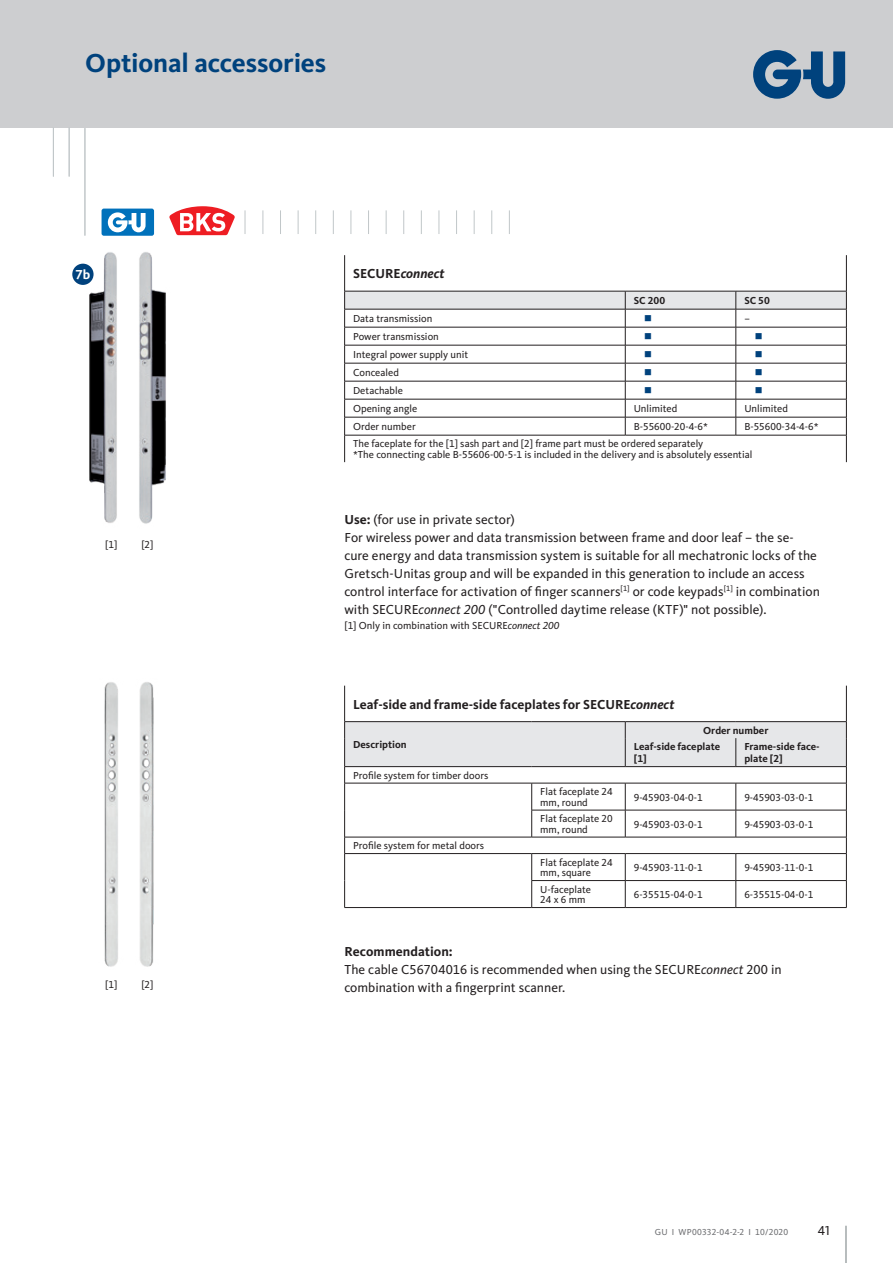
<style>
.page{position:relative;width:893px;height:1263px;background:#fff}
.page>*{position:absolute;margin:0;border:0;box-sizing:border-box;transform-origin:0 0}
._01_Überschrift{font:700 27px "Kievit Pro";letter-spacing:-.005em;color:#00427d}
._05_Fließtext{font:13.5px/18px "Kievit Pro";color:#231f20}
._09_Tabellenüberschr{font:700 13.5px "Kievit Pro";color:#231f20}
._09_Tabellenüberschr-2{font:italic 700 13.5px "Kievit Pro";color:#231f20}
._15_HL_Box{font:700 13.5px "Kievit Pro";color:#fff}
._11_Tabellenkörper{font:10.5px/10.5px "Kievit Pro";color:#231f20}
._10_Tabellenkopf{font:700 10.5px/12px "Kievit Pro";color:#231f20}
._12c_Tabelle_Bullet{font:10.5px "Wingdings";color:#00427d}
.t1{font:9px "Kievit Pro";letter-spacing:.015em;color:#6c6d70}
.s1{font-style:normal}
.s2{font-weight:700}
.s3{font-style:italic}
</style>
<div class="page">
<div style="left:0;top:0;width:893px;height:128px;background:#cdced0"></div>
<svg style="left:753px;top:50px;width:92px;height:49px"></svg>
<hr style="left:846px;top:1226px;width:1px;height:37px;background:#727c7e">
<hr style="left:85px;top:128px;width:1px;height:108px;background:#c1c7c9">
<hr style="left:69px;top:128px;width:1px;height:49px;background:#c1c7c9">
<hr style="left:53px;top:128px;width:1px;height:49px;background:#c1c7c9">
<svg style="left:298px;top:210px;width:1px;height:24px"></svg>
<svg style="left:315px;top:210px;width:1px;height:24px"></svg>
<svg style="left:333px;top:210px;width:1px;height:24px"></svg>
<svg style="left:351px;top:210px;width:1px;height:24px"></svg>
<svg style="left:368px;top:210px;width:1px;height:24px"></svg>
<svg style="left:386px;top:210px;width:1px;height:24px"></svg>
<svg style="left:403px;top:210px;width:1px;height:24px"></svg>
<svg style="left:421px;top:210px;width:1px;height:24px"></svg>
<svg style="left:439px;top:210px;width:1px;height:24px"></svg>
<svg style="left:456px;top:210px;width:1px;height:24px"></svg>
<svg style="left:474px;top:210px;width:1px;height:24px"></svg>
<svg style="left:491px;top:210px;width:1px;height:24px"></svg>
<svg style="left:509px;top:210px;width:1px;height:24px"></svg>
<div style="left:102px;top:209px;width:52px;height:27px;background:#0071bb;border-radius:2px"></div>
<svg style="left:109px;top:212px;width:37px;height:5px"></svg>
<svg style="left:169px;top:206px;width:66px;height:11px"></svg>
<hr style="left:846px;top:255px;width:1px;height:36px;background:#231f20">
<hr style="left:344px;top:255px;width:1px;height:36px;background:#231f20">
<svg style="left:344px;top:291px;width:503px;height:171px"></svg>
<hr style="left:846px;top:686px;width:1px;height:35px;background:#231f20">
<hr style="left:344px;top:686px;width:1px;height:35px;background:#231f20">
<hr style="left:344px;top:721px;width:188px;height:1px;background:#231f20">
<hr style="left:532px;top:721px;width:93px;height:1px;background:#231f20">
<hr style="left:625px;top:721px;width:111px;height:1px;background:#231f20">
<hr style="left:736px;top:721px;width:111px;height:1px;background:#231f20">
<hr style="left:344px;top:907px;width:188px;height:1px;background:#231f20">
<hr style="left:532px;top:907px;width:93px;height:1px;background:#231f20">
<svg style="left:344px;top:722px;width:503px;height:185px"></svg>
<hr style="left:625px;top:907px;width:111px;height:1px;background:#231f20">
<hr style="left:736px;top:907px;width:111px;height:1px;background:#231f20">
<img style="left:104px;top:682px;width:50px;height:285px">
<img style="left:72px;top:217px;width:209px;height:307px">
<p class="_01_Überschrift" style="left:85px;top:46px;width:243px">Optional accessories</p>
<p class="_15_HL_Box" style="left:75px;top:266px;width:16px">7b</p>
<p class="_11_Tabellenkörper" style="left:105px;top:539px;width:14px">[1]</p>
<p class="_11_Tabellenkörper" style="left:141px;top:539px;width:14px">[2]</p>
<p class="_11_Tabellenkörper" style="left:105px;top:979px;width:14px">[1]</p>
<p class="_11_Tabellenkörper" style="left:141px;top:979px;width:14px">[2]</p>
<p class="_09_Tabellenüberschr-2" style="left:353px;top:266px;width:93px"><span class="s1">SECURE</span>connect</p>
<p class="_10_Tabellenkopf" style="left:634px;top:295px;width:33px">SC 200</p>
<p class="_10_Tabellenkopf" style="left:744px;top:295px;width:27px">SC 50</p>
<p class="_11_Tabellenkörper" style="left:353px;top:313px;width:81px">Data transmission</p>
<p class="_12c_Tabelle_Bullet" style="left:644px;top:313px;width:8px">■</p>
<p class="_11_Tabellenkörper" style="left:744px;top:313px;width:7px">–</p>
<p class="_11_Tabellenkörper" style="left:353px;top:331px;width:87px">Power transmission</p>
<p class="_12c_Tabelle_Bullet" style="left:644px;top:331px;width:8px">■</p>
<p class="_12c_Tabelle_Bullet" style="left:755px;top:331px;width:8px">■</p>
<p class="_11_Tabellenkörper" style="left:353px;top:349px;width:117px">Integral power supply unit</p>
<p class="_12c_Tabelle_Bullet" style="left:644px;top:349px;width:8px">■</p>
<p class="_12c_Tabelle_Bullet" style="left:755px;top:349px;width:8px">■</p>
<p class="_11_Tabellenkörper" style="left:353px;top:367px;width:47px">Concealed</p>
<p class="_12c_Tabelle_Bullet" style="left:644px;top:367px;width:8px">■</p>
<p class="_12c_Tabelle_Bullet" style="left:755px;top:367px;width:8px">■</p>
<p class="_11_Tabellenkörper" style="left:353px;top:385px;width:51px">Detachable</p>
<p class="_12c_Tabelle_Bullet" style="left:644px;top:385px;width:8px">■</p>
<p class="_12c_Tabelle_Bullet" style="left:755px;top:385px;width:8px">■</p>
<p class="_11_Tabellenkörper" style="left:353px;top:403px;width:66px">Opening angle</p>
<p class="_11_Tabellenkörper" style="left:634px;top:403px;width:45px">Unlimited</p>
<p class="_11_Tabellenkörper" style="left:744px;top:403px;width:45px">Unlimited</p>
<p class="_11_Tabellenkörper" style="left:353px;top:421px;width:64px">Order number</p>
<p class="_11_Tabellenkörper" style="left:634px;top:421px;width:76px">B-55600-20-4-6*</p>
<p class="_11_Tabellenkörper" style="left:744px;top:421px;width:76px">B-55600-34-4-6*</p>
<p class="_11_Tabellenkörper" style="left:353px;top:439px;width:352px">The faceplate for the [1] sash part and [2] frame part must be ordered separately</p>
<p class="_11_Tabellenkörper" style="left:353px;top:449px;width:401px">*The connecting cable B-55606-00-5-1 is included in the delivery and is absolutely essential</p>
<p class="_05_Fließtext" style="left:344px;top:510px;width:477px"><span class="s2">Use:</span> (for use in private sector)<br>For wireless power and data transmission between frame and door leaf – the se&shy;cure energy and data transmission system is suitable for all mechatronic locks of the Gretsch-Unitas group and will be expanded in this generation to include an access control interface for activation of finger scanners<sup>[1]</sup> or code keypads<sup>[1]</sup> in combination with SECURE<span class="s3">connect 200</span> ("Controlled daytime release (KTF)" not possible).</p>
<p class="_11_Tabellenkörper" style="left:344px;top:620px;width:216px">[1] Only in combination with SECURE<span class="s3">connect 200</span></p>
<p class="_09_Tabellenüberschr" style="left:353px;top:696px;width:323px">Leaf-side and frame-side faceplates for SECURE<span class="s3">connect</span></p>
<p class="_10_Tabellenkopf" style="left:353px;top:738px;width:55px">Description</p>
<p class="_10_Tabellenkopf" style="left:703px;top:724px;width:67px">Order number</p>
<p class="_10_Tabellenkopf" style="left:634px;top:741px;width:88px">Leaf-side faceplate [1]</p>
<p class="_10_Tabellenkopf" style="left:744px;top:741px;width:77px">Frame-side face&shy;plate [2]</p>
<p class="_11_Tabellenkörper" style="left:353px;top:770px;width:137px">Profile system for timber doors</p>
<p class="_11_Tabellenkörper" style="left:353px;top:840px;width:133px">Profile system for metal doors</p>
<p class="_11_Tabellenkörper" style="left:540px;top:786px;width:74px">Flat faceplate 24 mm, round</p>
<p class="_11_Tabellenkörper" style="left:634px;top:792px;width:70px">9-45903-04-0-1</p>
<p class="_11_Tabellenkörper" style="left:744px;top:792px;width:70px">9-45903-03-0-1</p>
<p class="_11_Tabellenkörper" style="left:540px;top:813px;width:74px">Flat faceplate 20 mm, round</p>
<p class="_11_Tabellenkörper" style="left:634px;top:819px;width:70px">9-45903-03-0-1</p>
<p class="_11_Tabellenkörper" style="left:744px;top:819px;width:70px">9-45903-03-0-1</p>
<p class="_11_Tabellenkörper" style="left:540px;top:857px;width:74px">Flat faceplate 24 mm, square</p>
<p class="_11_Tabellenkörper" style="left:634px;top:862px;width:70px">9-45903-11-0-1</p>
<p class="_11_Tabellenkörper" style="left:744px;top:862px;width:70px">9-45903-11-0-1</p>
<p class="_11_Tabellenkörper" style="left:540px;top:884px;width:52px">U-faceplate</p>
<p class="_11_Tabellenkörper" style="left:540px;top:894px;width:47px">24 x 6 mm</p>
<p class="_11_Tabellenkörper" style="left:634px;top:889px;width:70px">6-35515-04-0-1</p>
<p class="_11_Tabellenkörper" style="left:744px;top:889px;width:70px">6-35515-04-0-1</p>
<p class="_05_Fließtext" style="left:344px;top:942px;width:439px"><span class="s2">Recommendation:<br></span>The cable C56704016 is recommended when using the SECURE<span class="s3">connect</span> 200 in combination with a fingerprint scanner.</p>
<p class="t1" style="left:655px;top:1226px;width:135px">GU І WP00332-04-2-2 І 10/2020</p>
<p class="_05_Fließtext" style="left:818px;top:1221px;width:13px">41</p>
</div>
